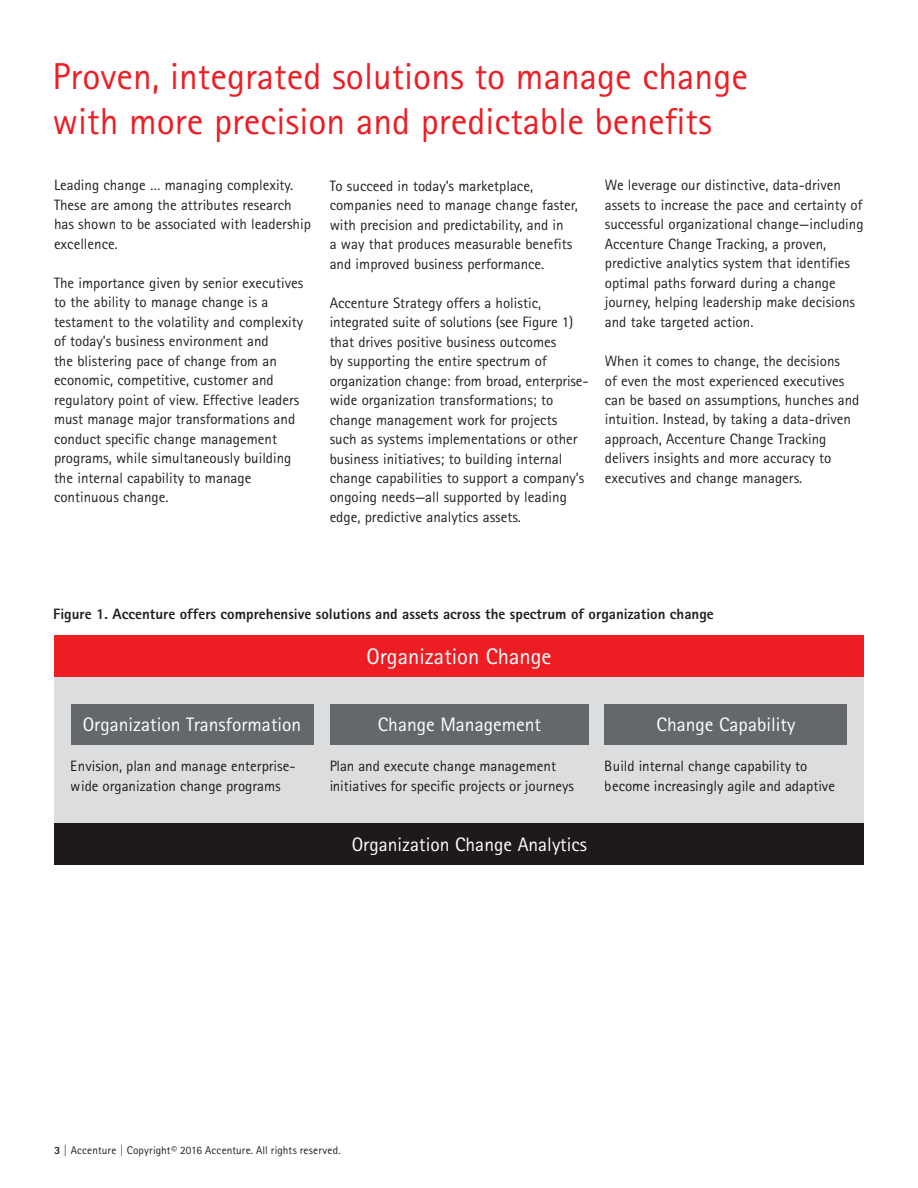
<style>
.page{position:relative;width:918px;height:1188px;background:#fff}
.page>*{position:absolute;margin:0;border:0;box-sizing:border-box;transform-origin:0 0}
.Intro{font:37.5px/45px "Agfa Rotis Sans Serif";color:#ee1d23}
.Subhead_A{font:22.5px "Agfa Rotis Sans Serif";color:#fff}
.Subhead_A-2{font:19.5px "Agfa Rotis Sans Serif";color:#fff}
.F1-10_13_Body_Text{font:15px/19.5px "Agfa Rotis Sans Serif";color:#231f20}
.t1{font:800 15px "Agfa Rotis Sans Serif";color:#231f20}
.t2{font:11.25px "Agfa Rotis Sans Serif";letter-spacing:.015em;color:#231f20}
.s1{font-weight:800}
</style>
<div class="page">
<div style="left:54px;top:635px;width:810px;height:42px;background:#ee1d23"></div>
<div style="left:54px;top:677px;width:810px;height:187px;background:#dcdddf"></div>
<div style="left:54px;top:823px;width:810px;height:41px;background:#231f20"></div>
<div style="left:71px;top:704px;width:242px;height:41px;background:#65686b"></div>
<div style="left:605px;top:704px;width:242px;height:41px;background:#65686b"></div>
<div style="left:330px;top:704px;width:259px;height:41px;background:#65686b"></div>
<p class="Intro" style="left:52px;top:54px;width:697px">Proven, integrated solutions to manage change with more precision and predictable benefits</p>
<p class="F1-10_13_Body_Text" style="left:330px;top:176px;width:250px">To succeed in today’s marketplace, companies need to manage change faster, with precision and predictability, and in<br>a way that produces measurable benefits and improved business performance.</p>
<p class="F1-10_13_Body_Text" style="left:330px;top:293px;width:260px">Accenture Strategy offers a holistic, integrated suite of solutions (see Figure 1) that drives positive business outcomes<br>by supporting the entire spectrum of organization change: from broad, enterprise&shy;wide organization transformations; to change management work for projects<br>such as systems implementations or other business initiatives; to building internal change capabilities to support a company’s ongoing needs—all supported by leading edge, predictive analytics assets.</p>
<p class="F1-10_13_Body_Text" style="left:54px;top:176px;width:258px">Leading change … managing complexity.<br>These are among the attributes research has shown to be associated with leadership excellence.</p>
<p class="F1-10_13_Body_Text" style="left:54px;top:273px;width:251px">The importance given by senior executives to the ability to manage change is a testament to the volatility and complexity of today’s business environment and<br>the blistering pace of change from an economic, competitive, customer and regulatory point of view. Effective leaders must manage major transformations and conduct specific change management programs, while simultaneously building the internal capability to manage continuous change.</p>
<p class="F1-10_13_Body_Text" style="left:605px;top:176px;width:260px">We leverage our distinctive, data-driven assets to increase the pace and certainty of successful organizational change—including Accenture Change Tracking, a proven, predictive analytics system that identifies optimal paths forward during a change journey, helping leadership make decisions and take targeted action.</p>
<p class="F1-10_13_Body_Text" style="left:605px;top:351px;width:256px">When it comes to change, the decisions<br>of even the most experienced executives can be based on assumptions, hunches and intuition. Instead, by taking a data-driven approach, Accenture Change Tracking delivers insights and more accuracy to executives and change managers.</p>
<p class="t1" style="left:53px;top:605px;width:662px">Figure 1. Accenture offers comprehensive solutions and assets across the spectrum of organization change</p>
<p class="Subhead_A" style="left:366px;top:644px;width:187px">Organization Change</p>
<p class="Subhead_A-2" style="left:83px;top:713px;width:220px">Organization Transformation</p>
<p class="Subhead_A-2" style="left:378px;top:713px;width:165px">Change Management</p>
<p class="Subhead_A-2" style="left:657px;top:713px;width:140px">Change Capability</p>
<p class="F1-10_13_Body_Text" style="left:71px;top:756px;width:226px">Envision, plan and manage enterprise&shy;wide organization change programs</p>
<p class="F1-10_13_Body_Text" style="left:329px;top:756px;width:246px">Plan and execute change management initiatives for specific projects or journeys</p>
<p class="F1-10_13_Body_Text" style="left:605px;top:756px;width:232px">Build internal change capability to become increasingly agile and adaptive</p>
<p class="Subhead_A-2" style="left:352px;top:833px;width:237px">Organization Change Analytics</p>
<p class="t2" style="left:54px;top:1144px;width:288px"><span class="s1">3 |</span> Accenture <span class="s1">|</span> Copyright© 2016 Accenture. All rights reserved.</p>
</div>
